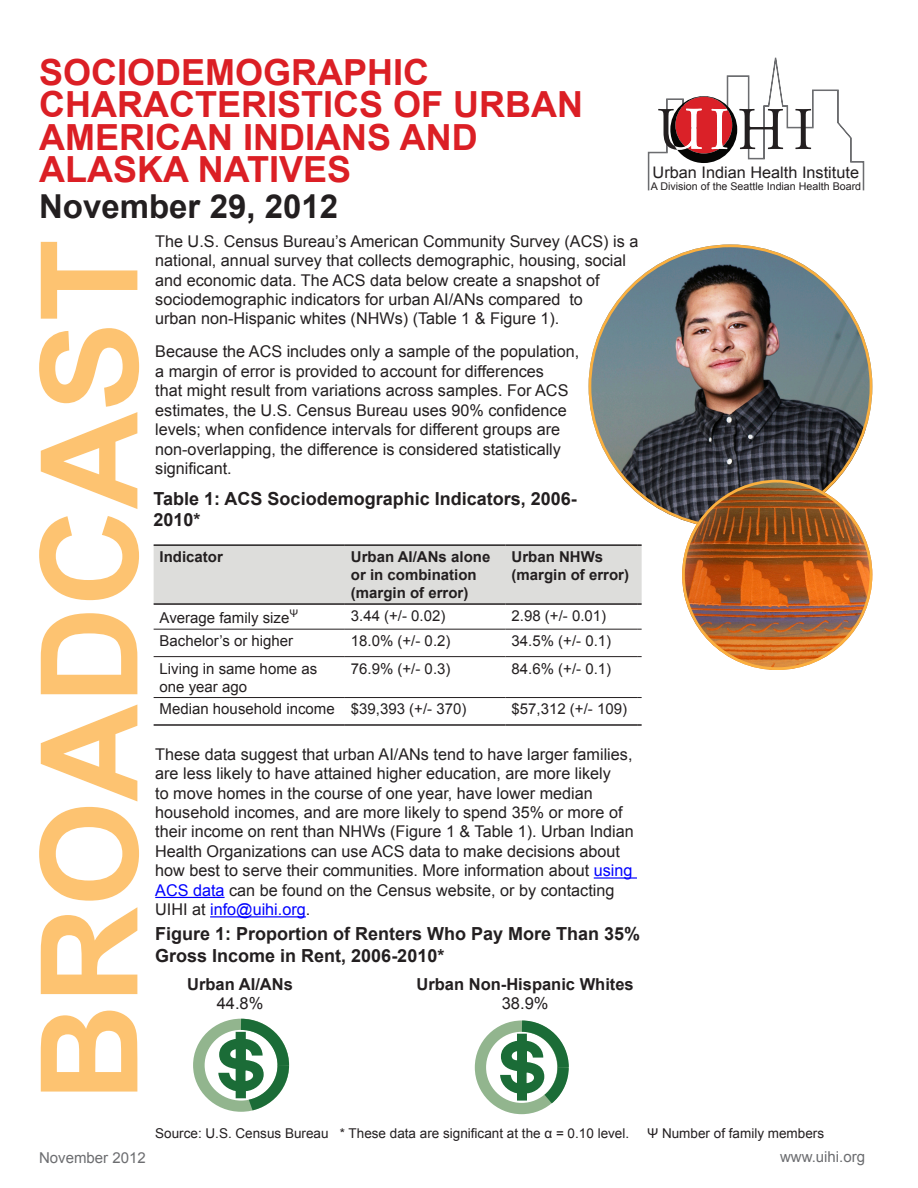
<style>
.page{position:relative;width:918px;height:1188px;background:#fff}
.page>*{position:absolute;margin:0;border:0;box-sizing:border-box;transform-origin:0 0}
.t1{font:700 135px "Arial";color:#fdc371}
.t2{font:700 36px/32.4px "Arial";color:#db1f25}
.t3{font:700 33px "Arial";color:#231f20}
.t4{font:700 18px/21.6px "Arial";color:#231f20}
.t5{font:700 16.5px "Arial";color:#231f20}
.t6{font:16.5px "Arial";color:#231f20}
.t7{font:16.2px/19.5px "Arial";color:#231f20}
.t8{font:15.9px "Arial";color:#231f20}
.t9{font:15px/18px "Arial";color:#231f20}
.t10{font:700 15px/18px "Arial";color:#231f20}
.t11{font:15px "Arial";color:#6c6d70}
.t12{font:13.5px "Arial";color:#231f20}
.t13{font:10.65px "Arial";color:#231f20}
.s1{color:#00f}
</style>
<div class="page">
<svg style="left:648px;top:57px;width:216px;height:133px"></svg>
<hr style="left:594px;top:877px;width:43px;height:2px;background:#00f">
<hr style="left:155px;top:897px;width:70px;height:1px;background:#00f">
<hr style="left:210px;top:916px;width:96px;height:1px;background:#00f">
<img style="left:589px;top:244px;width:283px;height:284px;border-radius:142px">
<img style="left:682px;top:480px;width:190px;height:190px;border-radius:95px">
<hr style="left:154px;top:629px;width:191px;height:1px;background:#231f20">
<hr style="left:345px;top:629px;width:161px;height:1px;background:#231f20">
<hr style="left:506px;top:629px;width:131px;height:1px;background:#231f20">
<hr style="left:154px;top:656px;width:191px;height:1px;background:#231f20">
<hr style="left:345px;top:656px;width:161px;height:1px;background:#231f20">
<hr style="left:506px;top:656px;width:131px;height:1px;background:#231f20">
<hr style="left:154px;top:697px;width:191px;height:1px;background:#231f20">
<hr style="left:345px;top:697px;width:161px;height:1px;background:#231f20">
<hr style="left:506px;top:697px;width:131px;height:1px;background:#231f20">
<div style="left:154px;top:544px;width:488px;height:61px;background:#dddddb"></div>
<hr style="left:154px;top:724px;width:191px;height:2px;background:#231f20">
<hr style="left:345px;top:724px;width:161px;height:2px;background:#231f20">
<hr style="left:506px;top:724px;width:131px;height:2px;background:#231f20">
<div style="left:193px;top:1019px;width:96px;height:93px;border:11px solid #92b58e;border-radius:50%"></div>
<svg style="left:218px;top:1018px;width:72px;height:94px"></svg>
<div style="left:475px;top:1021px;width:93px;height:93px;border:11px solid #92b58e;border-radius:50%"></div>
<svg style="left:500px;top:1020px;width:69px;height:95px"></svg>
<p class="t2" style="left:39px;top:57px;width:545px">SOCIODEMOGRAPHIC<br>CHARACTERISTICS OF URBAN<br>AMERICAN INDIANS AND<br>ALASKA NATIVES</p>
<p class="t3" style="left:39px;top:184px;width:300px">November 29, 2012</p>
<p class="t7" style="left:155px;top:231px;width:485px">The U.S. Census Bureau’s American Community Survey (ACS) is a national, annual survey that collects demographic, housing, social and economic data. The ACS data below create a snapshot of sociodemographic indicators for urban AI/ANs compared to<br>urban non-Hispanic whites (NHWs) (Table 1 &amp; Figure 1).</p>
<p class="t7" style="left:155px;top:342px;width:426px">Because the ACS includes only a sample of the population, a margin of error is provided to account for differences<br>that might result from variations across samples. For ACS estimates, the U.S. Census Bureau uses 90% confidence levels; when confidence intervals for different groups are non-overlapping, the difference is considered statistically significant.</p>
<p class="t1" style="left:0;top:1101px;width:864px;rotate:-90deg">BROADCAST</p>
<p class="t4" style="left:154px;top:488px;width:425px">Table 1: ACS Sociodemographic Indicators, 2006-<br>2010*</p>
<p class="t10" style="left:160px;top:548px;width:65px">Indicator</p>
<p class="t10" style="left:351px;top:548px;width:141px">Urban AI/ANs alone or in combination</p>
<p class="t10" style="left:351px;top:584px;width:119px">(margin of error)</p>
<p class="t10" style="left:512px;top:548px;width:93px">Urban NHWs</p>
<p class="t10" style="left:512px;top:566px;width:119px">(margin of error)</p>
<p class="t9" style="left:160px;top:609px;width:140px">Average family size<sup>Ψ</sup></p>
<p class="t9" style="left:351px;top:607px;width:96px">3.44 (+/- 0.02)</p>
<p class="t9" style="left:512px;top:607px;width:96px">2.98 (+/- 0.01)</p>
<p class="t9" style="left:160px;top:632px;width:135px">Bachelor’s or higher</p>
<p class="t9" style="left:351px;top:632px;width:101px">18.0% (+/- 0.2)</p>
<p class="t9" style="left:512px;top:632px;width:101px">34.5% (+/- 0.1)</p>
<p class="t9" style="left:160px;top:659px;width:159px">Living in same home as one year ago</p>
<p class="t9" style="left:351px;top:659px;width:101px">76.9% (+/- 0.3)</p>
<p class="t9" style="left:512px;top:659px;width:101px">84.6% (+/- 0.1)</p>
<p class="t9" style="left:160px;top:700px;width:177px">Median household income</p>
<p class="t9" style="left:351px;top:700px;width:117px">$39,393 (+/- 370)</p>
<p class="t9" style="left:512px;top:700px;width:117px">$57,312 (+/- 109)</p>
<p class="t7" style="left:155px;top:744px;width:480px">These data suggest that urban AI/ANs tend to have larger families, are less likely to have attained higher education, are more likely<br>to move homes in the course of one year, have lower median household incomes, and are more likely to spend 35% or more of their income on rent than NHWs (Figure 1 &amp; Table 1). Urban Indian Health Organizations can use ACS data to make decisions about how best to serve their communities. More information about <span class="s1">using ACS data</span> can be found on the Census website, or by contacting UIHI at <span class="s1">info@uihi.org</span>.</p>
<p class="t4" style="left:155px;top:924px;width:486px">Figure 1: Proportion of Renters Who Pay More Than 35%<br>Gross Income in Rent, 2006-2010*</p>
<p class="t5" style="left:187px;top:973px;width:107px">Urban AI/ANs</p>
<p class="t6" style="left:217px;top:993px;width:48px">44.8%</p>
<p class="t5" style="left:417px;top:973px;width:219px">Urban Non-Hispanic Whites</p>
<p class="t6" style="left:502px;top:993px;width:48px">38.9%</p>
<p class="t8" style="left:653px;top:162px;width:208px">Urban Indian Health Institute</p>
<p class="t13" style="left:651px;top:179px;width:212px">A Division of the Seattle Indian Health Board</p>
<p class="t12" style="left:155px;top:1125px;width:475px">Source: U.S. Census Bureau * These data are significant at the α = 0.10 level.</p>
<p class="t12" style="left:647px;top:1125px;width:179px">Ψ Number of family members</p>
<p class="t11" style="left:39px;top:1148px;width:108px">November 2012</p>
<p class="t11" style="left:780px;top:1147px;width:87px">www.uihi.org</p>
</div>
